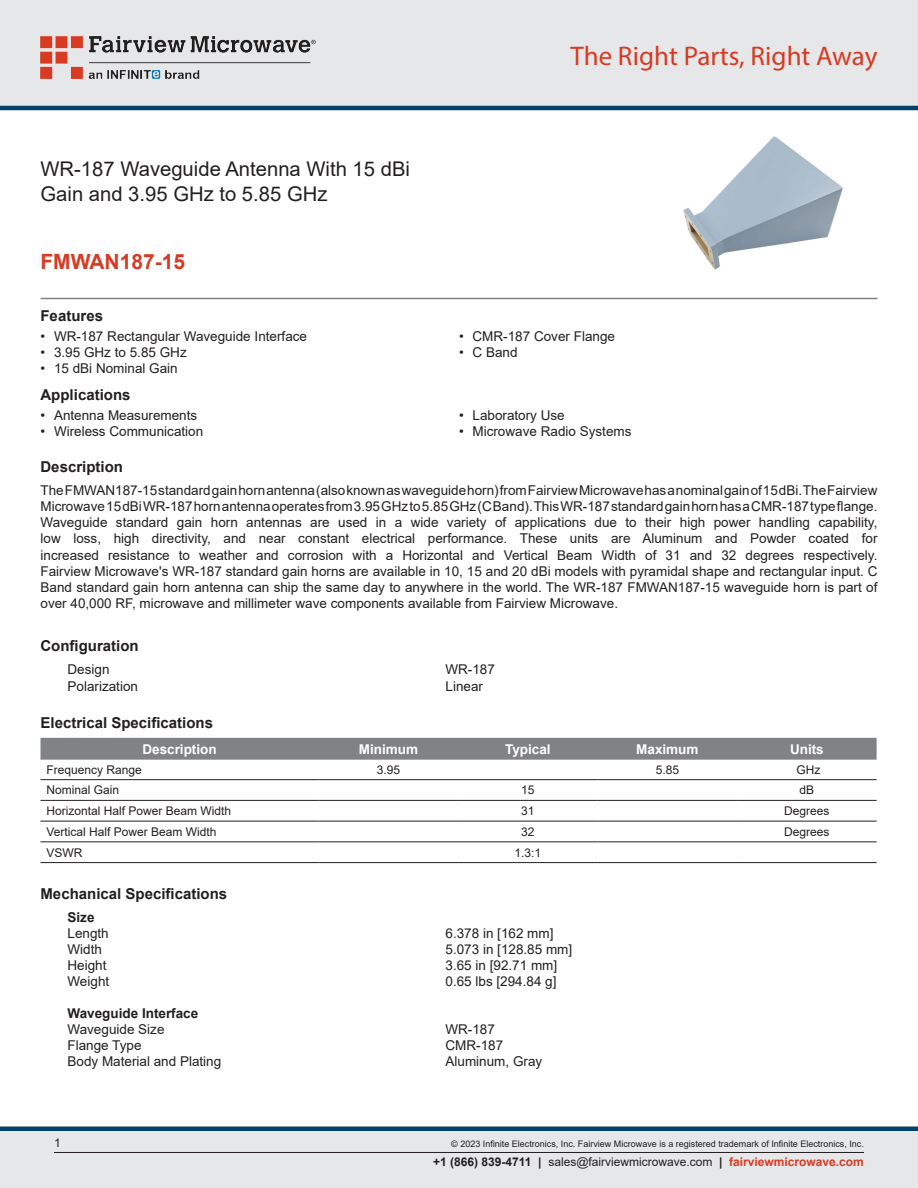
<style>
.page{position:relative;width:918px;height:1188px;background:#fff}
.page>*{position:absolute;margin:0;border:0;box-sizing:border-box;transform-origin:0 0}
.t1{font:27px "Myriad Pro";color:#d83a22}
.Branded_Part_No{font:700 21px "Arial";color:#d83a22}
.Web_Description_Para{font:20.25px/24.3px "Arial";color:#231f20}
.Head1{font:700 15px "Arial";color:#231f20}
.MarketingDescription{font:13.5px/16.2px "Arial";color:#231f20;text-align:justify}
.Specs_Para{font:13.5px "Arial";color:#231f20}
.Table_Header{font:700 13.5px "Arial";color:#fff}
.Head3{font:700 13.5px "Arial";color:#231f20}
.Head2_after_Head1{font:700 13.5px "Arial";color:#231f20}
.Table_Body_Left{font:12px "Arial";color:#231f20}
.Table_Body{font:12px "Arial";color:#231f20}
.Copyright_disclaimer{font:9px "Arial";color:#231f20}
.s1{font-weight:700}
.s2{font-weight:700;color:#d83a22}
</style>
<div class="page">
<div style="left:0;top:1131px;width:918px;height:57px;background:#e6e7e9"></div>
<div style="left:0;top:1126px;width:918px;height:5px;background:#004268"></div>
<div style="left:0;top:0;width:918px;height:108px;background:#e6e7e9"></div>
<hr style="left:0;top:106px;width:918px;height:4px;background:#004268">
<img style="left:40px;top:36px;width:276px;height:42px">
<hr style="left:54px;top:1152px;width:810px;height:1px;background:#231f20">
<hr style="left:40px;top:298px;width:838px;height:1px;background:#808285">
<img style="left:683px;top:136px;width:160px;height:134px">
<div style="left:40px;top:738px;width:837px;height:22px;background:#808285"></div>
<hr style="left:40px;top:779px;width:279px;height:1px;background:#231f20">
<hr style="left:319px;top:779px;width:139px;height:1px;background:#231f20">
<hr style="left:458px;top:779px;width:140px;height:1px;background:#231f20">
<hr style="left:598px;top:779px;width:139px;height:1px;background:#231f20">
<hr style="left:737px;top:779px;width:140px;height:1px;background:#231f20">
<hr style="left:40px;top:800px;width:279px;height:1px;background:#231f20">
<hr style="left:319px;top:800px;width:139px;height:1px;background:#231f20">
<hr style="left:458px;top:800px;width:140px;height:1px;background:#231f20">
<hr style="left:598px;top:800px;width:139px;height:1px;background:#231f20">
<hr style="left:737px;top:800px;width:140px;height:1px;background:#231f20">
<hr style="left:40px;top:821px;width:279px;height:1px;background:#231f20">
<hr style="left:319px;top:821px;width:139px;height:1px;background:#231f20">
<hr style="left:458px;top:821px;width:140px;height:1px;background:#231f20">
<hr style="left:598px;top:821px;width:139px;height:1px;background:#231f20">
<hr style="left:737px;top:821px;width:140px;height:1px;background:#231f20">
<hr style="left:40px;top:842px;width:279px;height:1px;background:#231f20">
<hr style="left:319px;top:842px;width:139px;height:1px;background:#231f20">
<hr style="left:458px;top:842px;width:140px;height:1px;background:#231f20">
<hr style="left:598px;top:842px;width:139px;height:1px;background:#231f20">
<hr style="left:737px;top:842px;width:140px;height:1px;background:#231f20">
<hr style="left:40px;top:862px;width:279px;height:1px;background:#231f20">
<hr style="left:319px;top:862px;width:139px;height:1px;background:#231f20">
<hr style="left:458px;top:862px;width:140px;height:1px;background:#231f20">
<hr style="left:598px;top:862px;width:139px;height:1px;background:#231f20">
<hr style="left:737px;top:862px;width:140px;height:1px;background:#231f20">
<h1 class="Web_Description_Para" style="left:40px;top:157px;width:371px">WR-187 Waveguide Antenna With 15 dBi<br>Gain and 3.95 GHz to 5.85 GHz</h1>
<p class="Branded_Part_No" style="left:40px;top:247px;width:146px">FMWAN187-15</p>
<p class="Head1" style="left:40px;top:306px;width:64px">Features</p>
<p class="MarketingDescription" style="left:40px;top:328px;width:268px">• WR-187 Rectangular Waveguide Interface</p>
<p class="MarketingDescription" style="left:40px;top:344px;width:148px">• 3.95 GHz to 5.85 GHz</p>
<p class="MarketingDescription" style="left:40px;top:360px;width:139px">• 15 dBi Nominal Gain</p>
<p class="Head1" style="left:40px;top:384px;width:92px">Applications</p>
<p class="MarketingDescription" style="left:40px;top:407px;width:158px">• Antenna Measurements</p>
<p class="MarketingDescription" style="left:40px;top:423px;width:164px">• Wireless Communication</p>
<h1 class="t1" style="left:571px;top:39px;width:308px">The Right Parts, Right Away</h1>
<p class="MarketingDescription" style="left:459px;top:328px;width:158px">• CMR-187 Cover Flange</p>
<p class="MarketingDescription" style="left:459px;top:344px;width:60px">• C Band</p>
<p class="MarketingDescription" style="left:459px;top:407px;width:107px">• Laboratory Use</p>
<p class="MarketingDescription" style="left:459px;top:423px;width:174px">• Microwave Radio Systems</p>
<p class="Head1" style="left:40px;top:456px;width:84px">Description</p>
<p class="MarketingDescription" style="left:40px;top:482px;width:839px">The FMWAN187-15 standard gain horn antenna (also known as waveguide horn) from Fairview Microwave has a nominal gain of 15 dBi. The Fairview Microwave 15 dBi WR-187 horn antenna operates from 3.95 GHz to 5.85 GHz (C Band). This WR-187 standard gain horn has a CMR-187 type flange.<br>Waveguide standard gain horn antennas are used in a wide variety of applications due to their high power handling capability, low loss, high directivity, and near constant electrical performance. These units are Aluminum and Powder coated for increased resistance to weather and corrosion with a Horizontal and Vertical Beam Width of 31 and 32 degrees respectively.<br>Fairview Microwave's WR-187 standard gain horns are available in 10, 15 and 20 dBi models with pyramidal shape and rectangular input. C Band standard gain horn antenna can ship the same day to anywhere in the world. The WR-187 FMWAN187-15 waveguide horn is part of over 40,000 RF, microwave and millimeter wave components available from Fairview Microwave.</p>
<p class="Head1" style="left:40px;top:635px;width:100px">Configuration</p>
<p class="Specs_Para" style="left:68px;top:660px;width:44px">Design</p>
<p class="Specs_Para" style="left:446px;top:660px;width:51px">WR-187</p>
<p class="Specs_Para" style="left:68px;top:677px;width:72px">Polarization</p>
<p class="Specs_Para" style="left:446px;top:677px;width:39px">Linear</p>
<p class="Head1" style="left:40px;top:712px;width:174px">Electrical Specifications</p>
<p class="Table_Header" style="left:142px;top:739px;width:76px">Description</p>
<p class="Table_Header" style="left:359px;top:739px;width:61px">Minimum</p>
<p class="Table_Header" style="left:505px;top:739px;width:47px">Typical</p>
<p class="Table_Header" style="left:636px;top:739px;width:64px">Maximum</p>
<p class="Table_Header" style="left:790px;top:739px;width:35px">Units</p>
<p class="Table_Body_Left" style="left:46px;top:761px;width:97px">Frequency Range</p>
<p class="Table_Body" style="left:377px;top:761px;width:25px">3.95</p>
<p class="Table_Body" style="left:656px;top:761px;width:25px">5.85</p>
<p class="Table_Body" style="left:797px;top:761px;width:25px">GHz</p>
<p class="Table_Body_Left" style="left:46px;top:782px;width:74px">Nominal Gain</p>
<p class="Table_Body" style="left:521px;top:782px;width:15px">15</p>
<p class="Table_Body" style="left:800px;top:782px;width:16px">dB</p>
<p class="Table_Body_Left" style="left:46px;top:803px;width:186px">Horizontal Half Power Beam Width</p>
<p class="Table_Body" style="left:521px;top:803px;width:15px">31</p>
<p class="Table_Body" style="left:784px;top:803px;width:47px">Degrees</p>
<p class="Table_Body_Left" style="left:46px;top:823px;width:172px">Vertical Half Power Beam Width</p>
<p class="Table_Body" style="left:521px;top:823px;width:15px">32</p>
<p class="Table_Body" style="left:784px;top:823px;width:47px">Degrees</p>
<p class="Table_Body_Left" style="left:46px;top:844px;width:37px">VSWR</p>
<p class="Table_Body" style="left:515px;top:844px;width:28px">1.3:1</p>
<p class="Head1" style="left:40px;top:883px;width:188px">Mechanical Specifications</p>
<p class="Head2_after_Head1" style="left:68px;top:907px;width:29px">Size</p>
<p class="Specs_Para" style="left:68px;top:924px;width:43px">Length</p>
<p class="Specs_Para" style="left:446px;top:924px;width:110px">6.378 in [162 mm]</p>
<p class="Specs_Para" style="left:68px;top:940px;width:36px">Width</p>
<p class="Specs_Para" style="left:446px;top:940px;width:128px">5.073 in [128.85 mm]</p>
<p class="Specs_Para" style="left:68px;top:956px;width:41px">Height</p>
<p class="Specs_Para" style="left:446px;top:956px;width:113px">3.65 in [92.71 mm]</p>
<p class="Specs_Para" style="left:68px;top:972px;width:43px">Weight</p>
<p class="Specs_Para" style="left:446px;top:972px;width:113px">0.65 lbs [294.84 g]</p>
<p class="Head3" style="left:68px;top:1003px;width:132px">Waveguide Interface</p>
<p class="Specs_Para" style="left:68px;top:1020px;width:99px">Waveguide Size</p>
<p class="Specs_Para" style="left:446px;top:1020px;width:51px">WR-187</p>
<p class="Specs_Para" style="left:68px;top:1036px;width:76px">Flange Type</p>
<p class="Specs_Para" style="left:446px;top:1036px;width:59px">CMR-187</p>
<p class="Specs_Para" style="left:68px;top:1052px;width:155px">Body Material and Plating</p>
<p class="Specs_Para" style="left:446px;top:1052px;width:98px">Aluminum, Gray</p>
<p class="Table_Body_Left" style="left:54px;top:1135px;width:8px">1</p>
<p class="Copyright_disclaimer" style="left:451px;top:1138px;width:414px">© 2023 Infinite Electronics, Inc. Fairview Microwave is a registered trademark of Infinite Electronics, Inc.</p>
<p class="Table_Body_Left" style="left:433px;top:1153px;width:432px"><span class="s1">+1 (866) 839-4711 |</span> sales@fairviewmicrowave.com <span class="s1">|</span> <span class="s2">fairviewmicrowave.com</span></p>
</div>
